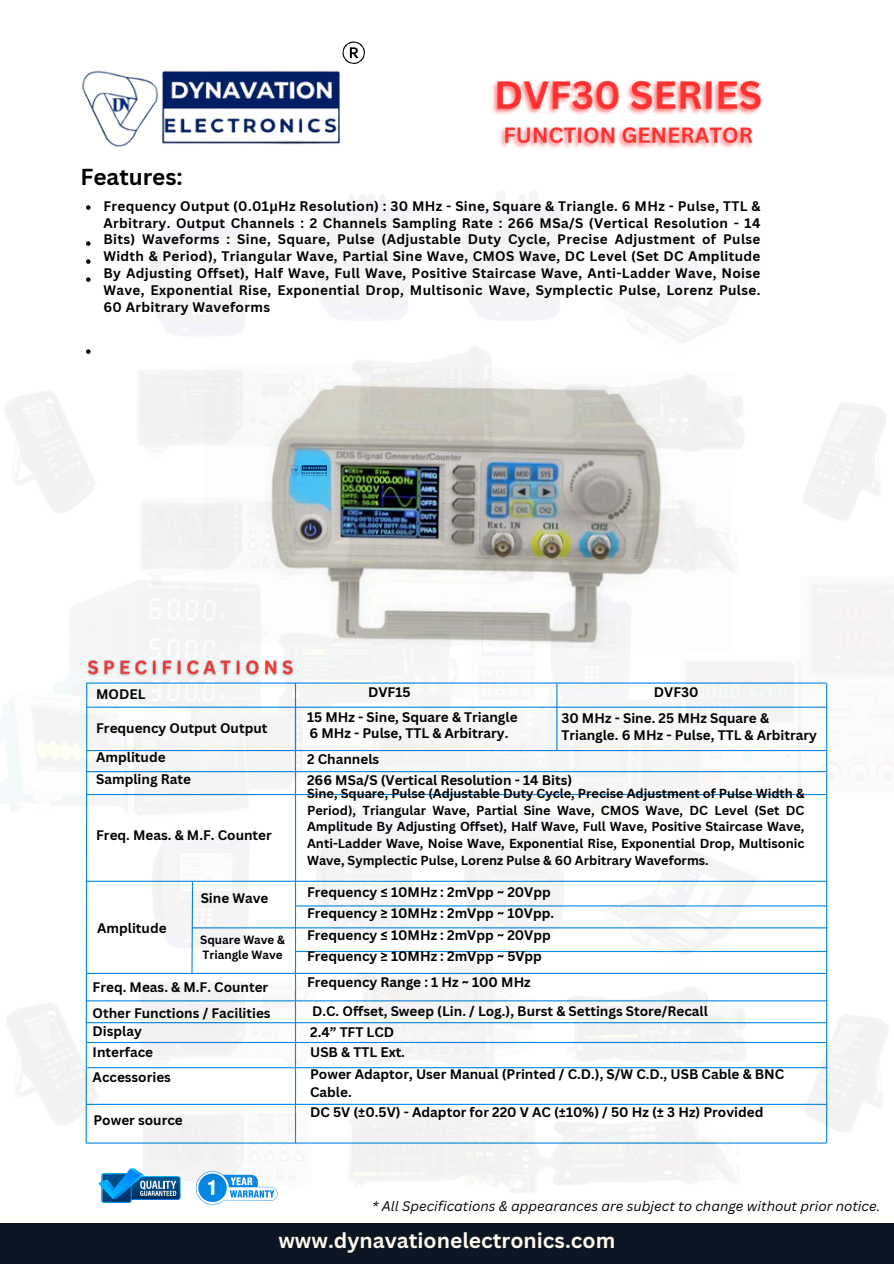
<style>
.page{position:relative;width:894px;height:1264px;background:#fff}
.page>*{position:absolute;margin:0;border:0;box-sizing:border-box;transform-origin:0 0}
.t1{font:700 22.5px "Canva Sans";color:#000}
.t2{font:700 21px "Canva Sans";color:#fffaef}
.t3{font:700 13.5px/16.8px "Canva Sans";color:#000}
.t4{font:italic 13.5px "Canva Sans";color:#000}
.t5{font:700 12.75px/16.8px "Canva Sans";color:#000;text-align:justify}
.t6{font:700 11.7px/14.7px "Canva Sans";color:#000}
</style>
<div class="page">
<img style="left:81px;top:70px;width:259px;height:77px">
<svg style="left:342px;top:41px;width:23px;height:23px"></svg>
<div style="left:0;top:1223px;width:893px;height:40px;background:#0c1522"></div>
<img style="left:492px;top:80px;width:270px;height:68px">
<img style="left:5px;top:191px;width:881px;height:353px">
<img style="left:0;top:544px;width:893px;height:237px">
<img style="left:0;top:781px;width:888px;height:424px">
<h3 class="t1" style="left:80px;top:161px;width:104px">Features:</h3>
<h2 class="t3" style="left:103px;top:197px;width:658px;text-align:justify">Frequency Output (0.01μHz Resolution) : 30 MHz - Sine, Square &amp; Triangle. 6 MHz - Pulse, TTL &amp; Arbitrary. Output Channels : 2 Channels Sampling Rate : 266 MSa/S (Vertical Resolution - 14<br>Bits) Waveforms : Sine, Square, Pulse (Adjustable Duty Cycle, Precise Adjustment of Pulse Width &amp; Period), Triangular Wave, Partial Sine Wave, CMOS Wave, DC Level (Set DC Amplitude By Adjusting Offset), Half Wave, Full Wave, Positive Staircase Wave, Anti-Ladder Wave, Noise Wave, Exponential Rise, Exponential Drop, Multisonic Wave, Symplectic Pulse, Lorenz Pulse.<br>60 Arbitrary Waveforms</h2>
<p class="t3" style="left:96px;top:685px;width:51px">MODEL</p>
<p class="t3" style="left:96px;top:712px;width:173px;line-height:29.2px">Frequency Output Output<br>Amplitude</p>
<p class="t3" style="left:96px;top:770px;width:96px">Sampling Rate</p>
<h3 class="t3" style="left:96px;top:826px;width:177px">Freq. Meas. &amp; M.F. Counter</h3>
<p class="t3" style="left:97px;top:919px;width:71px">Amplitude</p>
<p class="t3" style="left:201px;top:889px;width:69px">Sine Wave</p>
<h3 class="t6" style="left:200px;top:932px;width:86px">Square Wave &amp;<br>Triangle Wave</h3>
<h2 class="t3" style="left:93px;top:973px;width:179px;line-height:25.8px">Freq. Meas. &amp; M.F. Counter<br>Other Functions / Facilities</h2>
<h2 class="t3" style="left:93px;top:1019px;width:62px;line-height:21.3px">Display<br>Interface</h2>
<h2 class="t3" style="left:93px;top:1068px;width:80px">Accessories</h2>
<p class="t3" style="left:93px;top:1111px;width:91px">Power source</p>
<h3 class="t3" style="left:368px;top:683px;width:44px">DVF15</h3>
<p class="t3" style="left:653px;top:683px;width:46px">DVF30</p>
<p class="t3" style="left:307px;top:708px;width:212px">15 MHz - Sine, Square &amp; Triangle</p>
<h3 class="t3" style="left:561px;top:709px;width:209px">30 MHz - Sine. 25 MHz Square &amp;</h3>
<h3 class="t3" style="left:309px;top:724px;width:200px">6 MHz - Pulse, TTL &amp; Arbitrary.</h3>
<h3 class="t3" style="left:561px;top:726px;width:257px">Triangle. 6 MHz - Pulse, TTL &amp; Arbitrary</h3>
<h3 class="t3" style="left:307px;top:748px;width:266px;line-height:21.3px">2 Channels<br>266 MSa/S (Vertical Resolution - 14 Bits)</h3>
<h3 class="t5" style="left:307px;top:784px;width:498px">Sine, Square, Pulse (Adjustable Duty Cycle, Precise Adjustment of Pulse Width &amp; Period), Triangular Wave, Partial Sine Wave, CMOS Wave, DC Level (Set DC Amplitude By Adjusting Offset), Half Wave, Full Wave, Positive Staircase Wave, Anti-Ladder Wave, Noise Wave, Exponential Rise, Exponential Drop, Multisonic Wave, Symplectic Pulse, Lorenz Pulse &amp; 60 Arbitrary Waveforms.</h3>
<h3 class="t3" style="left:307px;top:880px;width:248px;line-height:21.3px">Frequency ≤ 10MHz : 2mVpp ~ 20Vpp<br>Frequency ≥ 10MHz : 2mVpp ~ 10Vpp.<br>Frequency ≤ 10MHz : 2mVpp ~ 20Vpp<br>Frequency ≥ 10MHz : 2mVpp ~ 5Vpp</h3>
<h3 class="t3" style="left:307px;top:973px;width:225px">Frequency Range : 1 Hz ~ 100 MHz</h3>
<h3 class="t3" style="left:312px;top:1001px;width:397px">D.C. Offset, Sweep (Lin. / Log.), Burst &amp; Settings Store/Recall</h3>
<h3 class="t3" style="left:310px;top:1021px;width:475px;line-height:20.9px">2.4” TFT LCD<br>USB &amp; TTL Ext.<br>Power Adaptor, User Manual (Printed / C.D.), S/W C.D., USB Cable &amp; BNC</h3>
<h3 class="t3" style="left:310px;top:1081px;width:454px;line-height:20.2px">Cable.<br>DC 5V (±0.5V) - Adaptor for 220 V AC (±10%) / 50 Hz (± 3 Hz) Provided</h3>
<p class="t4" style="left:372px;top:1196px;width:509px">* All Specifications &amp; appearances are subject to change without prior notice.</p>
<h3 class="t2" style="left:278px;top:1225px;width:338px">www.dynavationelectronics.com</h3>
</div>
